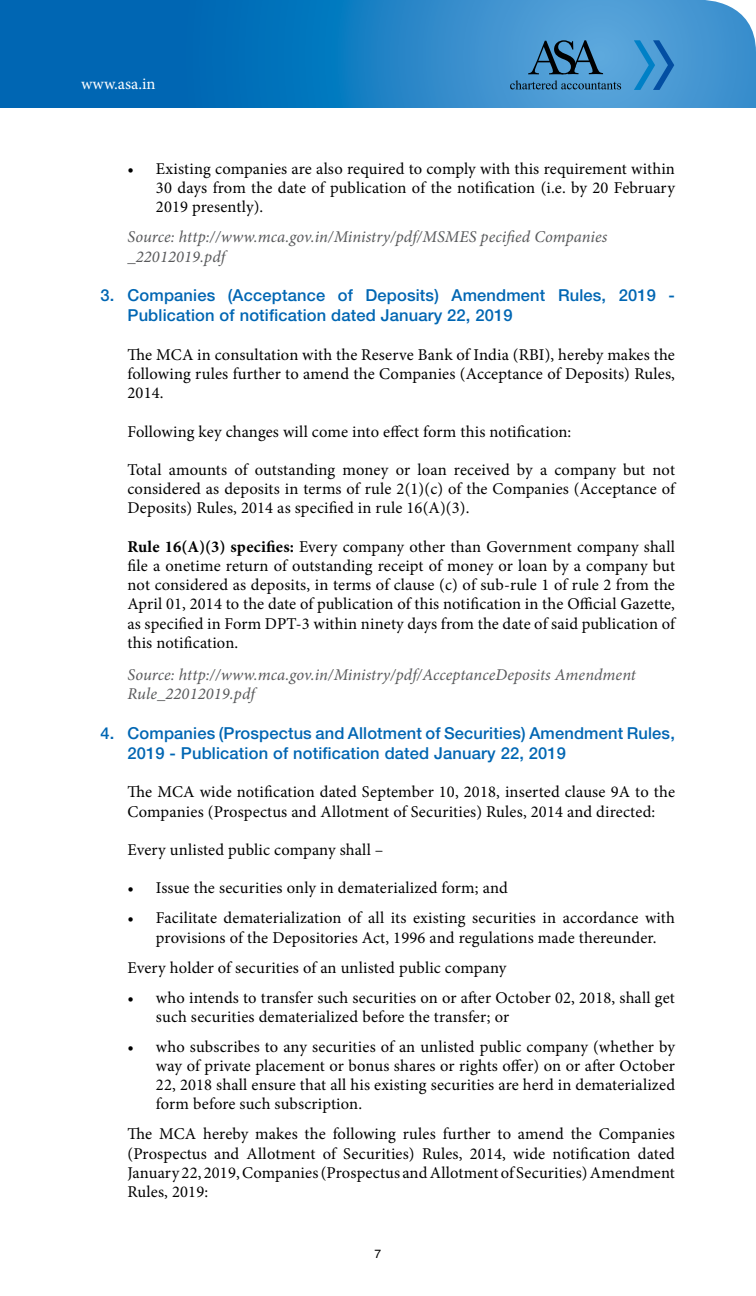
<style>
.page{position:relative;width:756px;height:1296px;background:#fff}
.page>*{position:absolute;margin:0;border:0;box-sizing:border-box;transform-origin:0 0}
.t1{font:16.5px/19.2px "Minion Pro";letter-spacing:.01em;color:#000;text-align:justify}
.t2{font:500 16.5px/20.2px "Helvetica Neue";letter-spacing:.01em;color:#0066b3}
.t3{font:italic 16.5px/19.2px "Minion Pro";letter-spacing:.005em;color:#58595b}
.t4{font:16.5px "Minion Pro";letter-spacing:.005em;color:#fff}
.t5{font:12px "Helvetica";color:#000}
.s1{font-weight:700}
</style>
<div class="page">
<svg style="left:0;top:0;width:756px;height:108px;background:#207fc3"></svg>
<svg style="left:634px;top:40px;width:40px;height:50px;background:#378ccb"></svg>
<svg style="left:510px;top:80px;width:111px;height:9px"></svg>
<svg style="left:528px;top:40px;width:75px;height:34px;background:#3c739a"></svg>
<p class="t4" style="left:81px;top:73px;width:76px">www.asa.in</p>
<p class="t1" style="left:156px;top:159px;width:521px;text-indent:-28px">• Existing companies are also required to comply with this requirement within 30 days from the date of publication of the notification (i.e. by 20 February 2019 presently).</p>
<p class="t3" style="left:128px;top:228px;width:481px">Source: http://www.mca.gov.in/Ministry/pdf/MSMES pecified Companies _22012019.pdf</p>
<p class="t2" style="left:128px;top:285px;width:549px;text-indent:-27px">3. Companies (Acceptance of Deposits) Amendment Rules, 2019 -<br>Publication of notification dated January 22, 2019</p>
<p class="t1" style="left:128px;top:345px;width:549px">The MCA in consultation with the Reserve Bank of India (RBI), hereby makes the following rules further to amend the Companies (Acceptance of Deposits) Rules, 2014.</p>
<p class="t1" style="left:128px;top:422px;width:445px">Following key changes will come into effect form this notification:</p>
<p class="t1" style="left:128px;top:460px;width:549px">Total amounts of outstanding money or loan received by a company but not considered as deposits in terms of rule 2(1)(c) of the Companies (Acceptance of Deposits) Rules, 2014 as specified in rule 16(A)(3).</p>
<p class="t1" style="left:128px;top:537px;width:549px"><span class="s1">Rule 16(A)(3) specifies:</span> Every company other than Government company shall file a onetime return of outstanding receipt of money or loan by a company but not considered as deposits, in terms of clause (c) of sub-rule 1 of rule 2 from the April 01, 2014 to the date of publication of this notification in the Official Gazette, as specified in Form DPT-3 within ninety days from the date of said publication of this notification.</p>
<p class="t3" style="left:128px;top:665px;width:510px">Source: http://www.mca.gov.in/Ministry/pdf/AcceptanceDeposits Amendment<br>Rule_22012019.pdf</p>
<p class="t2" style="left:128px;top:723px;width:549px;text-indent:-27px">4. Companies (Prospectus and Allotment of Securities) Amendment Rules,<br>2019 - Publication of notification dated January 22, 2019</p>
<p class="t1" style="left:128px;top:783px;width:549px">The MCA wide notification dated September 10, 2018, inserted clause 9A to the<br>Companies (Prospectus and Allotment of Securities) Rules, 2014 and directed:</p>
<p class="t1" style="left:128px;top:840px;width:258px">Every unlisted public company shall –</p>
<p class="t1" style="left:128px;top:879px;width:382px">• Issue the securities only in dematerialized form; and</p>
<p class="t1" style="left:156px;top:909px;width:521px;text-indent:-28px">• Facilitate dematerialization of all its existing securities in accordance with provisions of the Depositories Act, 1996 and regulations made thereunder.</p>
<p class="t1" style="left:128px;top:958px;width:380px">Every holder of securities of an unlisted public company</p>
<p class="t1" style="left:156px;top:988px;width:520px;text-indent:-28px">• who intends to transfer such securities on or after October 02, 2018, shall get such securities dematerialized before the transfer; or</p>
<p class="t1" style="left:156px;top:1037px;width:521px;text-indent:-28px">• who subscribes to any securities of an unlisted public company (whether by way of private placement or bonus shares or rights offer) on or after October 22, 2018 shall ensure that all his existing securities are herd in dematerialized form before such subscription.</p>
<p class="t1" style="left:127px;top:1125px;width:549px">The MCA hereby makes the following rules further to amend the Companies (Prospectus and Allotment of Securities) Rules, 2014, wide notification dated January 22, 2019, Companies (Prospectus and Allotment of Securities) Amendment Rules, 2019:</p>
<p class="t5" style="left:375px;top:1247px;width:8px">7</p>
</div>
